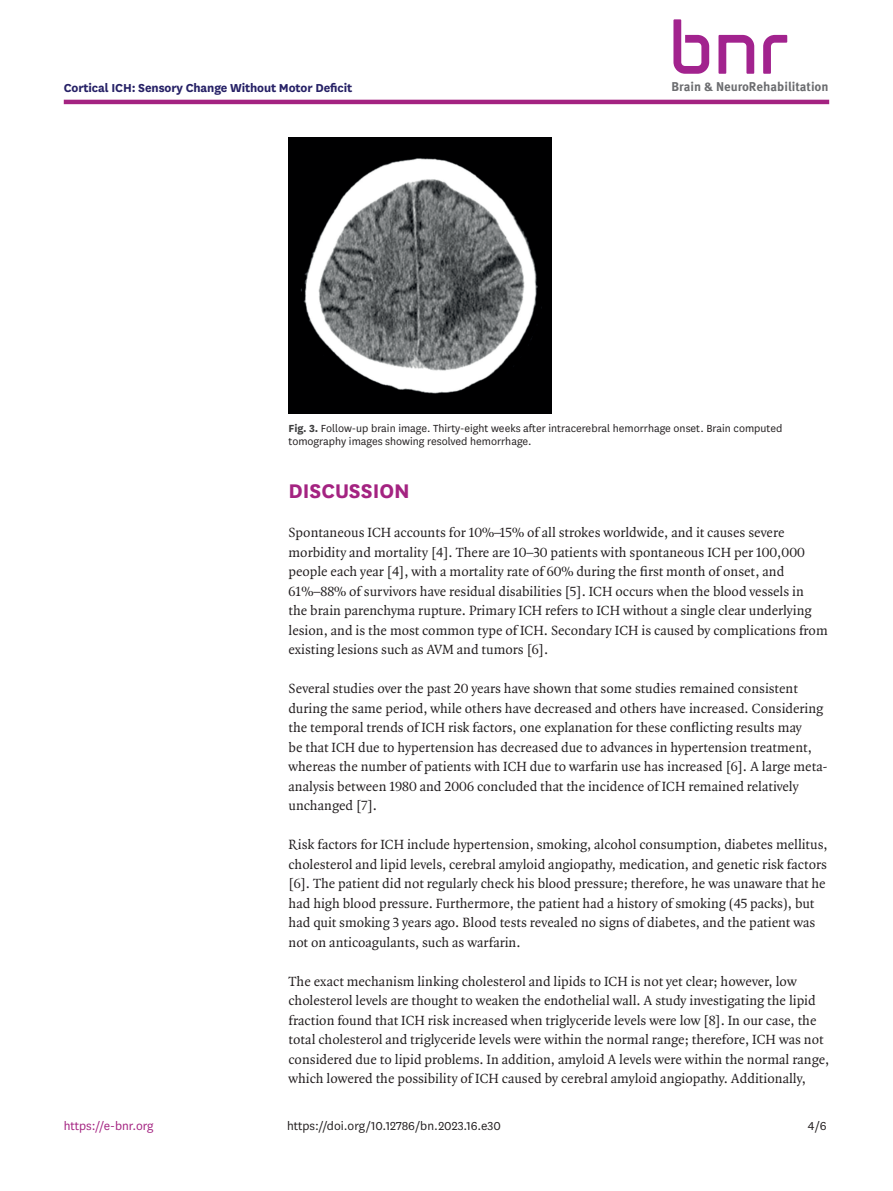
<style>
.page{position:relative;width:893px;height:1191px;background:#fff}
.page>*{position:absolute;margin:0;border:0;box-sizing:border-box;transform-origin:0 0}
.body_title1{font:700 23.1px "National";color:#a42381}
.body_p{font:14.25px/19.5px "Quadraat OT";color:#231f20}
.body_p_first{font:14.25px/19.5px "Quadraat OT";color:#231f20}
.alt-title-type{font:700 13.5px "National";letter-spacing:-.01em;color:#262166}
.doi_running_footer{font:13.5px "National";color:#231f20}
.t1{font:13.5px "National";color:#a42381}
.t2{font:700 12.75px "Meta Pro";color:#6c6d70}
.fig_caption{font:12px/13.5px "National";color:#231f20}
.s1{font-weight:700;color:#3e3e3f}
</style>
<div class="page">
<hr style="left:64px;top:100px;width:765px;height:4px;background:#a42381">
<svg style="left:673px;top:19px;width:114px;height:55px"></svg>
<img style="left:289px;top:137px;width:263px;height:277px">
<p class="alt-title-type" style="left:64px;top:78px;width:290px">Cortical ICH: Sensory Change Without Motor Deficit</p>
<p class="t2" style="left:671px;top:79px;width:159px">Brain &amp; NeuroRehabilitation</p>
<p class="t1" style="left:64px;top:1116px;width:91px">https://e-bnr.org</p>
<p class="fig_caption" style="left:289px;top:421px;width:495px"><span class="s1">Fig. 3.</span> Follow-up brain image. Thirty-eight weeks after intracerebral hemorrhage onset. Brain computed tomography images showing resolved hemorrhage.</p>
<p class="body_title1" style="left:289px;top:475px;width:123px">DISCUSSION</p>
<p class="body_p_first" style="left:289px;top:523px;width:541px">Spontaneous ICH accounts for 10%–15% of all strokes worldwide, and it causes severe morbidity and mortality [4]. There are 10–30 patients with spontaneous ICH per 100,000 people each year [4], with a mortality rate of 60% during the first month of onset, and 61%–88% of survivors have residual disabilities [5]. ICH occurs when the blood vessels in<br>the brain parenchyma rupture. Primary ICH refers to ICH without a single clear underlying lesion, and is the most common type of ICH. Secondary ICH is caused by complications from existing lesions such as AVM and tumors [6].</p>
<p class="body_p" style="left:289px;top:679px;width:540px">Several studies over the past 20 years have shown that some studies remained consistent during the same period, while others have decreased and others have increased. Considering the temporal trends of ICH risk factors, one explanation for these conflicting results may<br>be that ICH due to hypertension has decreased due to advances in hypertension treatment, whereas the number of patients with ICH due to warfarin use has increased [6]. A large meta&shy;analysis between 1980 and 2006 concluded that the incidence of ICH remained relatively unchanged [7].</p>
<p class="body_p" style="left:289px;top:834px;width:540px">Risk factors for ICH include hypertension, smoking, alcohol consumption, diabetes mellitus, cholesterol and lipid levels, cerebral amyloid angiopathy, medication, and genetic risk factors [6]. The patient did not regularly check his blood pressure; therefore, he was unaware that he had high blood pressure. Furthermore, the patient had a history of smoking (45 packs), but had quit smoking 3 years ago. Blood tests revealed no signs of diabetes, and the patient was not on anticoagulants, such as warfarin.</p>
<p class="body_p" style="left:289px;top:971px;width:542px">The exact mechanism linking cholesterol and lipids to ICH is not yet clear; however, low cholesterol levels are thought to weaken the endothelial wall. A study investigating the lipid fraction found that ICH risk increased when triglyceride levels were low [8]. In our case, the total cholesterol and triglyceride levels were within the normal range; therefore, ICH was not considered due to lipid problems. In addition, amyloid A levels were within the normal range, which lowered the possibility of ICH caused by cerebral amyloid angiopathy. Additionally,</p>
<p class="doi_running_footer" style="left:287px;top:1116px;width:215px">https://doi.org/10.12786/bn.2023.16.e30</p>
<p class="doi_running_footer" style="left:808px;top:1116px;width:20px">4/6</p>
</div>
